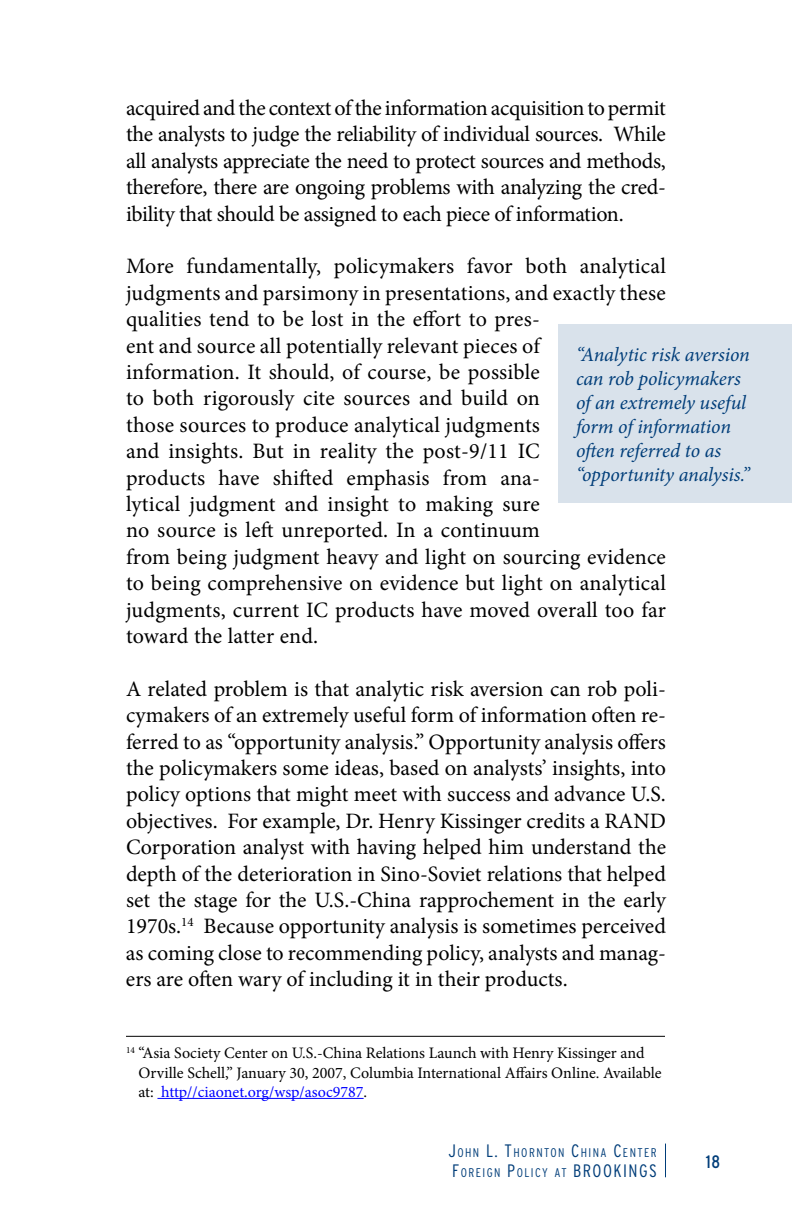
<style>
.page{position:relative;width:792px;height:1224px;background:#fff}
.page>*{position:absolute;margin:0;border:0;box-sizing:border-box;transform-origin:0 0}
.t1{font:22px/26.4px "Minion Pro";color:#000;text-align:justify}
.t2{font:italic 20px/24px "Minion Pro";letter-spacing:-.01em;color:#003d79}
.t3{font:condensed 18px "Interstate";color:#003d79}
.t4{font:16px/19.2px "Minion Pro";color:#000}
.t5{font:300 condensed 12.6px/20px "Interstate";letter-spacing:.115em;color:#003d79}
.s1{color:#00f}
.s2{font-size:18px}
</style>
<div class="page">
<hr style="left:665px;top:1144px;width:1px;height:33px;background:#003d79">
<div style="left:558px;top:324px;width:234px;height:179px;background:#d9e2eb"></div>
<hr style="left:126px;top:1036px;width:539px;height:1px;background:#000">
<hr style="left:157px;top:1098px;width:207px;height:1px;background:#00f">
<p class="t1" style="left:126px;top:95px;width:541px">acquired and the context of the information acquisition to permit the analysts to judge the reliability of individual sources. While all analysts appreciate the need to protect sources and methods, therefore, there are ongoing problems with analyzing the cred&shy;ibility that should be assigned to each piece of information.</p>
<p class="t1" style="left:126px;top:253px;width:542px;text-align:left">More fundamentally, policymakers favor both analytical judgments and parsimony in presentations, and exactly these qualities tend to be lost in the effort to pres-<br>ent and source all potentially relevant pieces of<br>information. It should, of course, be possible<br>to both rigorously cite sources and build on<br>those sources to produce analytical judgments<br>and insights. But in reality the post-9/11 IC<br>products have shifted emphasis from ana-<br>lytical judgment and insight to making sure<br>no source is left unreported. In a continuum<br>from being judgment heavy and light on sourcing evidence to being comprehensive on evidence but light on analytical judgments, current IC products have moved overall too far toward the latter end.</p>
<p class="t1" style="left:126px;top:676px;width:542px">A related problem is that analytic risk aversion can rob poli&shy;cymakers of an extremely useful form of information often re&shy;ferred to as “opportunity analysis.” Opportunity analysis offers the policymakers some ideas, based on analysts’ insights, into policy options that might meet with success and advance U.S. objectives. For example, Dr. Henry Kissinger credits a RAND Corporation analyst with having helped him understand the depth of the deterioration in Sino-Soviet relations that helped set the stage for the U.S.-China rapprochement in the early 1970s.<sup>14</sup> Because opportunity analysis is sometimes perceived as coming close to recommending policy, analysts and manag&shy;ers are often wary of including it in their products.</p>
<p class="t2" style="left:576px;top:342px;width:175px">“Analytic risk aversion can rob policymakers of an extremely useful form of information often referred to as “opportunity analysis.”</p>
<p class="t4" style="left:139px;top:1044px;width:524px;text-indent:-13px"><sup>14</sup> “Asia Society Center on U.S.-China Relations Launch with Henry Kissinger and<br>Orville Schell,” January 30, 2007, Columbia International Affairs Online. Available at: <span class="s1">http//ciaonet.org/wsp/asoc9787</span>.</p>
<p class="t5" style="left:448px;top:1143px;width:210px"><span class="s2">J</span>OHN <span class="s2">L. T</span>HORNTON <span class="s2">C</span>HINA <span class="s2">C</span>ENTER<br><span class="s2">F</span>OREIGN <span class="s2">P</span>OLICY AT <span class="s2">BROOKINGS</span></p>
<p class="t3" style="left:706px;top:1151px;width:16px">18</p>
</div>
